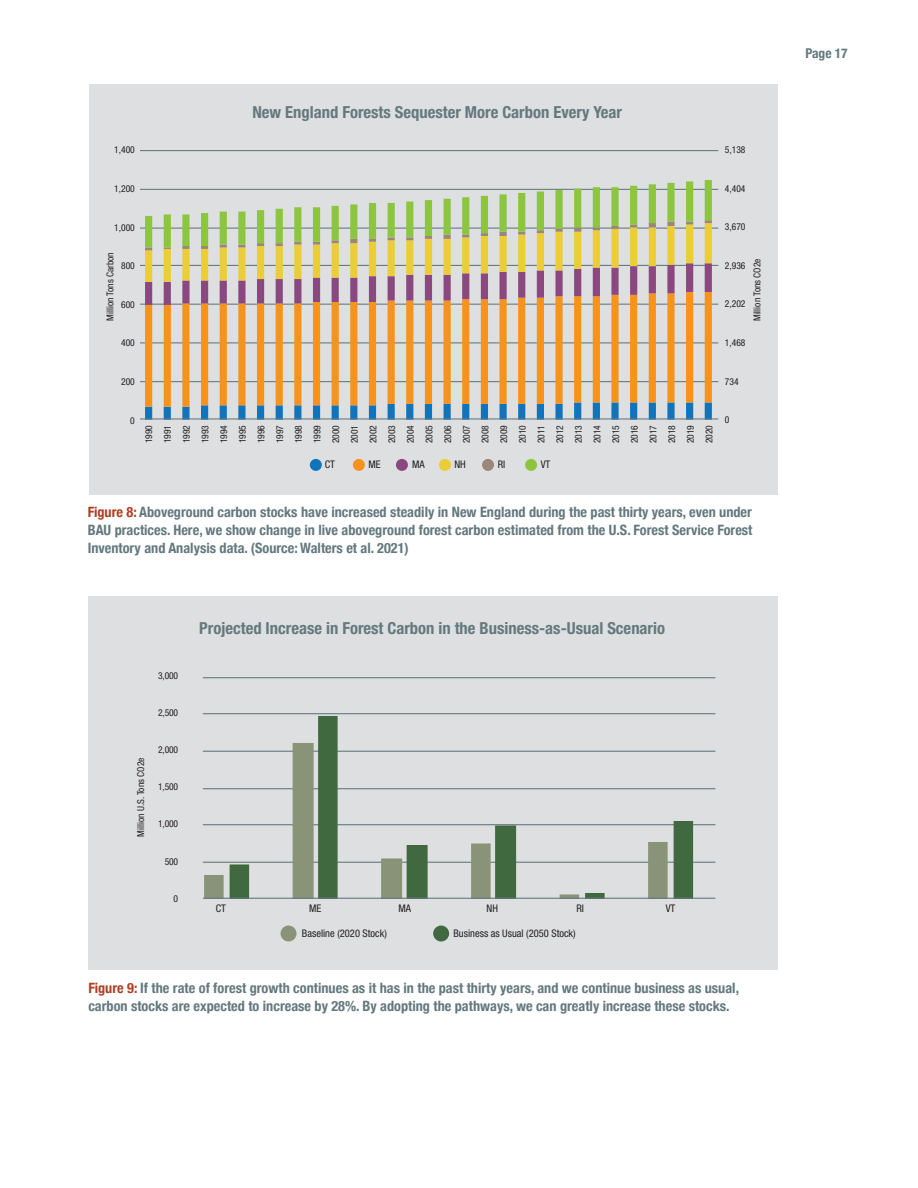
<style>
.page{position:relative;width:918px;height:1188px;background:#fff}
.page>*{position:absolute;margin:0;border:0;box-sizing:border-box;transform-origin:0 0}
.t1{font:700 condensed 16.65px "Helvetica Neue LT Std";color:#63797e}
.Figure_Caption{font:700 condensed 14.25px/18px "Helvetica Neue";color:#63797e;text-align:justify}
.t2{font:700 condensed 13.5px "Helvetica Neue";color:#63797e}
.t3{font:condensed 10.5px "Helvetica Neue LT Std";color:#231f20}
.t4{font:condensed 9.6px/18.6px "Helvetica Neue LT Std";color:#231f20;text-align:justify}
.s1{color:#ac4124}
</style>
<div class="page">
<div style="left:89px;top:84px;width:689px;height:411px;background:#dedfe1"></div>
<hr style="left:140px;top:381px;width:578px;height:1px;background:#63797e">
<hr style="left:140px;top:342px;width:578px;height:1px;background:#63797e">
<hr style="left:140px;top:304px;width:578px;height:1px;background:#63797e">
<hr style="left:140px;top:265px;width:578px;height:1px;background:#63797e">
<hr style="left:140px;top:228px;width:578px;height:1px;background:#63797e">
<hr style="left:140px;top:189px;width:578px;height:1px;background:#63797e">
<hr style="left:140px;top:150px;width:578px;height:1px;background:#63797e">
<svg style="left:145px;top:407px;width:567px;height:11px"></svg>
<svg style="left:145px;top:305px;width:567px;height:102px"></svg>
<svg style="left:145px;top:180px;width:567px;height:125px"></svg>
<hr style="left:140px;top:418px;width:578px;height:2px;background:#63797e">
<div style="left:310px;top:459px;width:12px;height:12px;background:#1074bc;border-radius:50%"></div>
<div style="left:353px;top:459px;width:12px;height:12px;background:#f7931d;border-radius:50%"></div>
<div style="left:396px;top:459px;width:12px;height:12px;background:#8b477f;border-radius:50%"></div>
<div style="left:439px;top:459px;width:12px;height:12px;background:#ebcd37;border-radius:50%"></div>
<div style="left:482px;top:459px;width:12px;height:12px;background:#9b8679;border-radius:50%"></div>
<div style="left:525px;top:459px;width:12px;height:12px;background:#8bc63e;border-radius:50%"></div>
<div style="left:88px;top:596px;width:690px;height:374px;background:#dedfe1"></div>
<hr style="left:203px;top:862px;width:512px;height:1px;background:#63797e">
<hr style="left:203px;top:824px;width:512px;height:1px;background:#63797e">
<hr style="left:203px;top:788px;width:512px;height:1px;background:#63797e">
<hr style="left:203px;top:751px;width:512px;height:1px;background:#63797e">
<hr style="left:203px;top:713px;width:512px;height:1px;background:#63797e">
<hr style="left:203px;top:677px;width:512px;height:1px;background:#63797e">
<svg style="left:204px;top:750px;width:26px;height:148px"></svg>
<svg style="left:230px;top:716px;width:463px;height:182px"></svg>
<hr style="left:203px;top:898px;width:512px;height:1px;background:#63797e">
<div style="left:433px;top:926px;width:16px;height:16px;background:#406940;border-radius:50%"></div>
<div style="left:281px;top:926px;width:16px;height:16px;background:#899378;border-radius:50%"></div>
<p class="t4" style="left:114px;top:141px;width:22px">1,400</p>
<p class="t4" style="left:114px;top:179px;width:22px">1,200</p>
<p class="t4" style="left:114px;top:218px;width:22px">1,000</p>
<p class="t4" style="left:121px;top:256px;width:15px">800</p>
<p class="t4" style="left:121px;top:295px;width:15px">600</p>
<p class="t4" style="left:121px;top:334px;width:15px">400</p>
<p class="t4" style="left:121px;top:372px;width:15px">200</p>
<p class="t4" style="left:130px;top:411px;width:6px">0</p>
<p class="t4" style="left:101px;top:321px;width:70px;rotate:-90deg">Million Tons Carbon</p>
<p class="t1" style="left:252px;top:102px;width:371px">New England Forests Sequester More Carbon Every Year</p>
<p class="t4" style="left:140px;top:443px;width:20px;rotate:-90deg">1990<br>1991<br>1992<br>1993<br>1994<br>1995<br>1996<br>1997<br>1998<br>1999<br>2000<br>2001<br>2002<br>2003<br>2004<br>2005<br>2006<br>2007<br>2008<br>2009<br>2010<br>2011<br>2012<br>2013<br>2014<br>2015<br>2016<br>2017<br>2018<br>2019<br>2020</p>
<p class="t3" style="left:325px;top:459px;width:12px">CT</p>
<p class="t3" style="left:368px;top:459px;width:14px">ME</p>
<p class="t3" style="left:412px;top:459px;width:14px">MA</p>
<p class="t3" style="left:454px;top:459px;width:13px">NH</p>
<p class="t3" style="left:498px;top:459px;width:9px">RI</p>
<p class="t3" style="left:541px;top:459px;width:11px">VT</p>
<p class="t4" style="left:725px;top:140px;width:22px">5,138</p>
<p class="t4" style="left:725px;top:179px;width:22px">4,404</p>
<p class="t4" style="left:725px;top:217px;width:22px">3,670</p>
<p class="t4" style="left:725px;top:256px;width:22px">2,936</p>
<p class="t4" style="left:725px;top:295px;width:22px">2,202</p>
<p class="t4" style="left:725px;top:333px;width:22px">1,468</p>
<p class="t4" style="left:725px;top:372px;width:15px">734</p>
<p class="t4" style="left:725px;top:411px;width:6px">0</p>
<p class="t4" style="left:748px;top:321px;width:64px;rotate:-90deg">Million Tons CO2e</p>
<p class="Figure_Caption" style="left:88px;top:502px;width:666px"><span class="s1">Figure 8:</span> Aboveground carbon stocks have increased steadily in New England during the past thirty years, even under BAU practices. Here, we show change in live aboveground forest carbon estimated from the U.S. Forest Service Forest Inventory and Analysis data. (Source: Walters et al. 2021)</p>
<p class="t4" style="left:131px;top:837px;width:80px;rotate:-90deg">Million U.S. Tons CO2e</p>
<p class="t4" style="left:158px;top:666px;width:22px">3,000</p>
<p class="t4" style="left:158px;top:703px;width:22px">2,500</p>
<p class="t4" style="left:158px;top:740px;width:22px">2,000</p>
<p class="t4" style="left:158px;top:778px;width:22px">1,500</p>
<p class="t4" style="left:158px;top:815px;width:22px">1,000</p>
<p class="t4" style="left:165px;top:852px;width:15px">500</p>
<p class="t4" style="left:174px;top:889px;width:6px">0</p>
<p class="t1" style="left:199px;top:618px;width:467px">Projected Increase in Forest Carbon in the Business-as-Usual Scenario</p>
<p class="t3" style="left:216px;top:902px;width:12px">CT</p>
<p class="t3" style="left:309px;top:902px;width:14px">ME</p>
<p class="t3" style="left:398px;top:902px;width:14px">MA</p>
<p class="t3" style="left:487px;top:902px;width:13px">NH</p>
<p class="t3" style="left:576px;top:902px;width:9px">RI</p>
<p class="t3" style="left:666px;top:902px;width:11px">VT</p>
<p class="t3" style="left:302px;top:928px;width:86px">Baseline (2020 Stock)</p>
<p class="t3" style="left:454px;top:928px;width:124px">Business as Usual (2050 Stock)</p>
<p class="Figure_Caption" style="left:88px;top:978px;width:652px"><span class="s1">Figure 9:</span> If the rate of forest growth continues as it has in the past thirty years, and we continue business as usual, carbon stocks are expected to increase by 28%. By adopting the pathways, we can greatly increase these stocks.</p>
<p class="t2" style="left:805px;top:42px;width:44px">Page 17</p>
</div>
